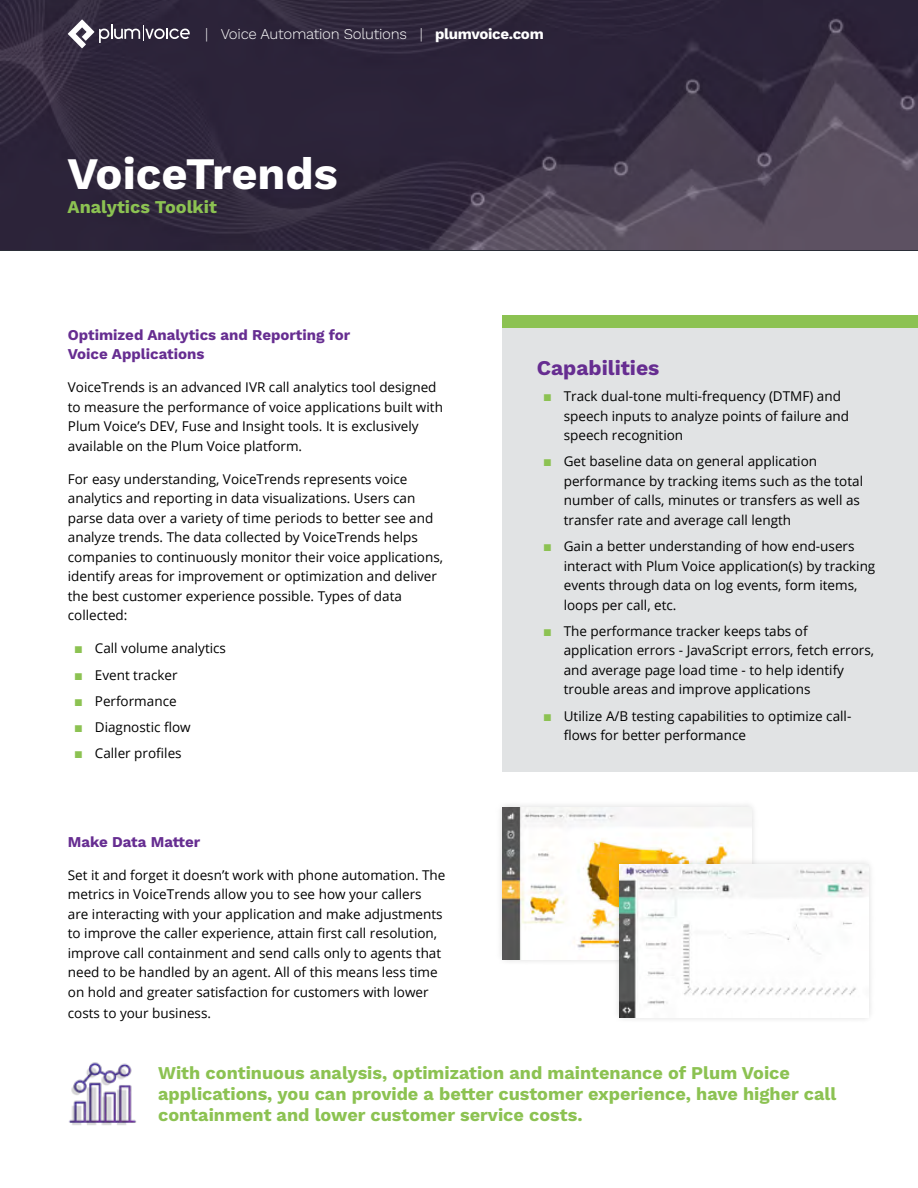
<style>
.page{position:relative;width:918px;height:1188px;background:#fff}
.page>*{position:absolute;margin:0;border:0;box-sizing:border-box;transform-origin:0 0}
.t1{font:700 45px "Work Sans";color:#fff}
.t2{font:700 21px "Work Sans";color:#662d91}
.t3{font:700 18px/21px "Work Sans";color:#8cc252}
.t4{font:700 15px/19.5px "Work Sans";color:#662d91}
.t5{font:300 15px "Work Sans";letter-spacing:-.02em;color:#fff}
.t6{font:13.5px/19.5px "Open Sans";color:#000}
.s1{font-weight:700}
.s2{font-family:"Work Sans";color:#8cc252}
</style>
<div class="page">
<div style="left:495px;top:799px;width:264px;height:168px;background:#fbfafa"></div>
<img style="left:502px;top:807px;width:227px;height:152px">
<img style="left:0;top:0;width:918px;height:249px">
<svg style="left:68px;top:19px;width:122px;height:29px;background:#585162"></svg>
<div style="left:502px;top:315px;width:416px;height:456px;background:#e1e3e4"></div>
<div style="left:502px;top:315px;width:416px;height:13px;background:#8cc252"></div>
<img style="left:69px;top:1062px;width:68px;height:63px">
<div style="left:612px;top:857px;width:264px;height:168px;background:#000;opacity:.15"></div>
<img style="left:619px;top:865px;width:250px;height:152px">
<p class="t5" style="left:205px;top:25px;width:340px">| Voice Automation Solutions | <span class="s1">plumvoice.com</span></p>
<h1 class="t1" style="left:68px;top:148px;width:272px">VoiceTrends</h1>
<h3 class="t3" style="left:68px;top:198px;width:151px">Analytics Toolkit</h3>
<p class="t4" style="left:68px;top:326px;width:284px">Optimized Analytics and Reporting for<br>Voice Applications</p>
<p class="t6" style="left:68px;top:377px;width:377px">VoiceTrends is an advanced IVR call analytics tool designed to measure the performance of voice applications built with Plum Voice’s DEV, Fuse and Insight tools. It is exclusively available on the Plum Voice platform.</p>
<p class="t6" style="left:68px;top:469px;width:377px">For easy understanding, VoiceTrends represents voice analytics and reporting in data visualizations. Users can parse data over a variety of time periods to better see and analyze trends. The data collected by VoiceTrends helps companies to continuously monitor their voice applications, identify areas for improvement or optimization and deliver the best customer experience possible. Types of data collected:</p>
<p class="t6" style="left:75px;top:638px;width:153px"><span class="s2">▪</span> Call volume analytics</p>
<p class="t6" style="left:75px;top:665px;width:105px"><span class="s2">▪</span> Event tracker</p>
<p class="t6" style="left:75px;top:691px;width:104px"><span class="s2">▪</span> Performance</p>
<p class="t6" style="left:75px;top:717px;width:118px"><span class="s2">▪</span> Diagnostic flow</p>
<p class="t6" style="left:75px;top:743px;width:109px"><span class="s2">▪</span> Caller profiles</p>
<p class="t4" style="left:68px;top:833px;width:134px">Make Data Matter</p>
<p class="t6" style="left:68px;top:865px;width:379px">Set it and forget it doesn’t work with phone automation. The metrics in VoiceTrends allow you to see how your callers are interacting with your application and make adjustments to improve the caller experience, attain first call resolution, improve call containment and send calls only to agents that need to be handled by an agent. All of this means less time on hold and greater satisfaction for customers with lower</p>
<p class="t6" style="left:68px;top:1003px;width:145px">costs to your business.</p>
<h2 class="t2" style="left:537px;top:356px;width:124px">Capabilities</h2>
<p class="t6" style="left:564px;top:386px;width:287px;text-indent:-20px"><span class="s2">▪</span> Track dual-tone multi-frequency (DTMF) and speech inputs to analyze points of failure and speech recognition</p>
<p class="t6" style="left:564px;top:451px;width:301px;text-indent:-20px"><span class="s2">▪</span> Get baseline data on general application performance by tracking items such as the total number of calls, minutes or transfers as well as transfer rate and average call length</p>
<p class="t6" style="left:564px;top:536px;width:313px;text-indent:-20px"><span class="s2">▪</span> Gain a better understanding of how end-users interact with Plum Voice application(s) by tracking events through data on log events, form items, loops per call, etc.</p>
<p class="t6" style="left:564px;top:621px;width:312px;text-indent:-20px"><span class="s2">▪</span> The performance tracker keeps tabs of application errors - JavaScript errors, fetch errors, and average page load time - to help identify trouble areas and improve applications</p>
<p class="t6" style="left:564px;top:706px;width:289px;text-indent:-20px"><span class="s2">▪</span> Utilize A/B testing capabilities to optimize call&shy;flows for better performance</p>
<h3 class="t3" style="left:158px;top:1063px;width:680px">With continuous analysis, optimization and maintenance of Plum Voice applications, you can provide a better customer experience, have higher call containment and lower customer service costs.</h3>
</div>
